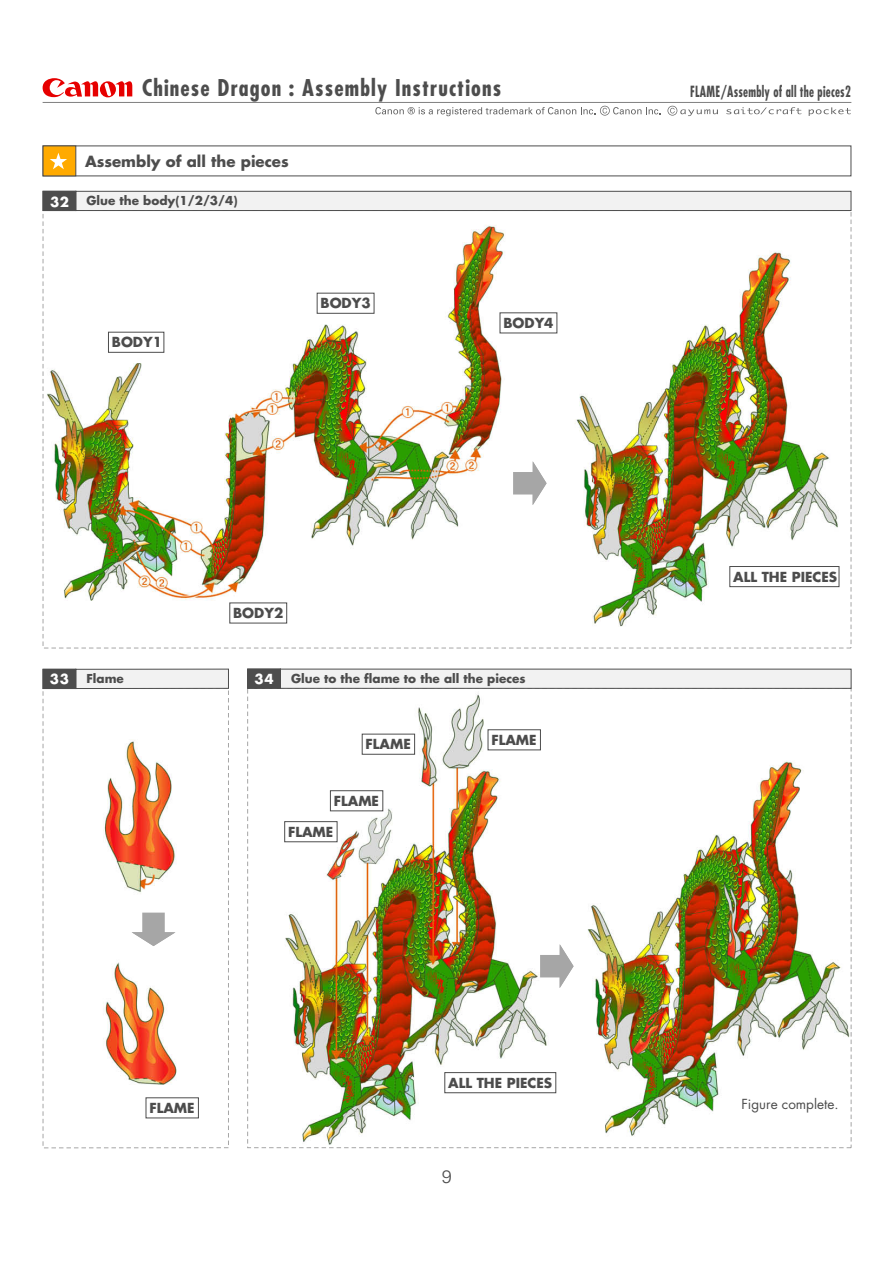
<style>
.page{position:relative;width:893px;height:1263px;background:#fff}
.page>*{position:absolute;margin:0;border:0;box-sizing:border-box;transform-origin:0 0}
.t1{font:700 condensed 22.5px "Futura";letter-spacing:.05em;color:#4d4d4d}
.t2{font:300 18px "Univers";color:#4d4d4d}
.t3{font:700 condensed 15px "Futura";letter-spacing:.02em;color:#4d4d4d;scale:.8 1}
.t4{font:700 15px "Futura";color:#4d4d4d}
.t5{font:700 13.5px "Futura";color:#4c4c4c}
.t6{font:13.5px "Futura";color:#4d4d4d}
.t7{font:700 13.5px "Futura";color:#fff}
.t8{font:700 12px "Futura";color:#4c4c4c}
</style>
<div class="page">
<img style="left:42px;top:84px;width:810px;height:1065px">
<div style="left:142px;top:912px;width:23px;height:23px;background:#a6a6a6"></div>
<svg style="left:132px;top:932px;width:43px;height:14px"></svg>
<div style="left:540px;top:955px;width:23px;height:22px;background:#a6a6a6"></div>
<svg style="left:560px;top:944px;width:14px;height:44px"></svg>
<div style="left:513px;top:472px;width:23px;height:22px;background:#a6a6a6"></div>
<svg style="left:533px;top:461px;width:14px;height:44px"></svg>
<div style="left:43px;top:146px;width:33px;height:30px;background:#fa0"></div>
<svg style="left:50px;top:153px;width:17px;height:16px"></svg>
<div style="left:76px;top:191px;width:775px;height:20px;background:#f2f2f2;border:1px solid #4d4d4d"></div>
<div style="left:43px;top:191px;width:33px;height:20px;background:#4d4d4d"></div>
<div style="left:43px;top:688px;width:186px;height:460px;border:1px dashed #a6a6a6"></div>
<div style="left:76px;top:669px;width:153px;height:20px;background:#f2f2f2;border:1px solid #4d4d4d"></div>
<div style="left:43px;top:669px;width:33px;height:20px;background:#4d4d4d"></div>
<div style="left:280px;top:669px;width:571px;height:19px;background:#f2f2f2"></div>
<div style="left:247px;top:669px;width:34px;height:19px;background:#4d4d4d"></div>
<hr style="left:43px;top:102px;width:808px;height:1px;background:#808080">
<svg style="left:43px;top:78px;width:89px;height:19px"></svg>
<svg style="left:375px;top:106px;width:285px;height:10px"></svg>
<svg style="left:667px;top:106px;width:51px;height:10px"></svg>
<svg style="left:726px;top:107px;width:75px;height:7px"></svg>
<svg style="left:809px;top:107px;width:42px;height:9px"></svg>
<div style="left:108px;top:332px;width:56px;height:21px;background:#fff;border:1px solid #4d4d4d"></div>
<div style="left:317px;top:293px;width:57px;height:21px;background:#fff;border:1px solid #4d4d4d"></div>
<div style="left:500px;top:312px;width:57px;height:21px;background:#fff;border:1px solid #4d4d4d"></div>
<div style="left:229px;top:602px;width:58px;height:21px;background:#fff"></div>
<div style="left:146px;top:1097px;width:53px;height:21px;background:#fff;border:1px solid #4d4d4d"></div>
<div style="left:362px;top:734px;width:53px;height:21px;background:#fff;border:1px solid #4d4d4d"></div>
<div style="left:444px;top:1072px;width:112px;height:21px;background:#fff;border:1px solid #4d4d4d"></div>
<div style="left:488px;top:729px;width:53px;height:21px;background:#fff;border:1px solid #4d4d4d"></div>
<div style="left:284px;top:821px;width:53px;height:21px;background:#fff;border:1px solid #4d4d4d"></div>
<div style="left:330px;top:790px;width:53px;height:21px;background:#fff;border:1px solid #4d4d4d"></div>
<div style="left:729px;top:566px;width:110px;height:21px;background:#fff;border:1px solid #4d4d4d"></div>
<p class="t1" style="left:142px;top:74px;width:361px">Chinese Dragon : Assembly Instructions</p>
<p class="t3" style="left:690px;top:82px;width:202px">FLAME/Assembly of all the pieces2</p>
<p class="t7" style="left:50px;top:193px;width:21px">32</p>
<p class="t4" style="left:85px;top:151px;width:205px">Assembly of all the pieces</p>
<p class="t8" style="left:86px;top:192px;width:153px">Glue the body(1/2/3/4)</p>
<p class="t5" style="left:112px;top:333px;width:52px">BODY1</p>
<p class="t5" style="left:321px;top:294px;width:52px">BODY3</p>
<p class="t5" style="left:233px;top:604px;width:52px">BODY2</p>
<p class="t5" style="left:503px;top:314px;width:52px">BODY4</p>
<p class="t8" style="left:86px;top:670px;width:39px">Flame</p>
<p class="t8" style="left:291px;top:670px;width:236px">Glue to the flame to the all the pieces</p>
<p class="t7" style="left:50px;top:670px;width:21px">33</p>
<p class="t7" style="left:254px;top:670px;width:21px">34</p>
<p class="t5" style="left:366px;top:735px;width:47px">FLAME</p>
<p class="t5" style="left:334px;top:792px;width:47px">FLAME</p>
<p class="t5" style="left:288px;top:823px;width:47px">FLAME</p>
<p class="t5" style="left:491px;top:731px;width:47px">FLAME</p>
<p class="t5" style="left:149px;top:1099px;width:47px">FLAME</p>
<p class="t5" style="left:448px;top:1073px;width:106px">ALL THE PIECES</p>
<p class="t2" style="left:442px;top:1166px;width:12px">9</p>
<p class="t5" style="left:733px;top:567px;width:106px">ALL THE PIECES</p>
<p class="t6" style="left:741px;top:1096px;width:99px">Figure complete.</p>
</div>
